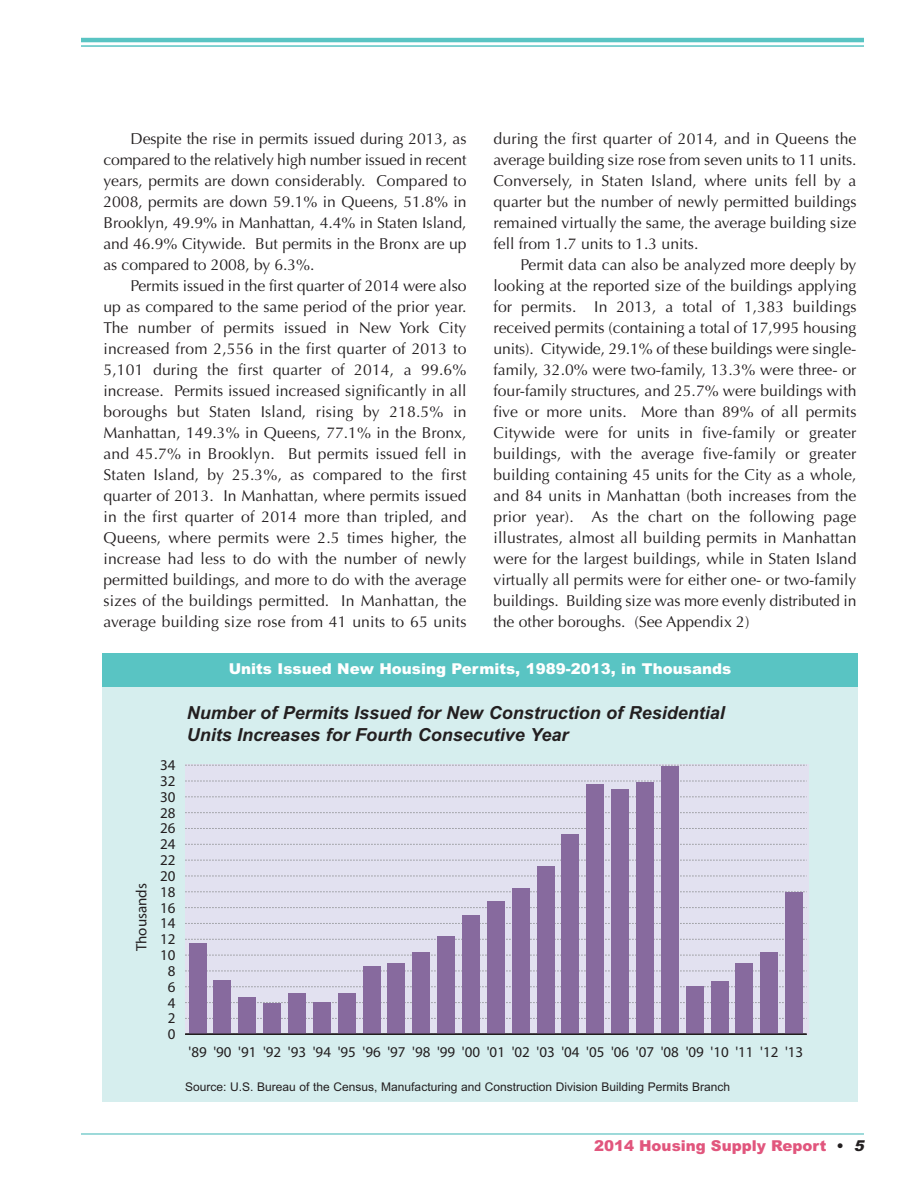
<style>
.page{position:relative;width:918px;height:1188px;background:#fff}
.page>*{position:absolute;margin:0;border:0;box-sizing:border-box;transform-origin:0 0}
.t1{font:italic 700 18px/21.6px "Arial";color:#231f20}
.t2{font:15.75px/21px "Optima";color:#231f20;text-align:justify}
.t3{font:15px "Myriad";color:#231f20}
.t4{font:900 15px "Arial";color:#fff}
.t5{font:900 15px "Arial";color:#e1567d}
.t6{font:12px "Arial";color:#231f20}
.s1{color:#231f20}
.s2{font-style:italic;color:#231f20}
</style>
<div class="page">
<div style="left:102px;top:668px;width:756px;height:434px;background:#d6eeee"></div>
<div style="left:102px;top:653px;width:756px;height:34px;background:#59c4c3"></div>
<div style="left:185px;top:764px;width:624px;height:271px;background:#e2e1f0"></div>
<svg style="left:185px;top:1018px;width:622px;height:1px"></svg>
<svg style="left:185px;top:1002px;width:622px;height:1px"></svg>
<svg style="left:185px;top:986px;width:622px;height:1px"></svg>
<svg style="left:185px;top:971px;width:622px;height:1px"></svg>
<svg style="left:185px;top:955px;width:622px;height:1px"></svg>
<svg style="left:185px;top:939px;width:622px;height:1px"></svg>
<svg style="left:185px;top:923px;width:622px;height:1px"></svg>
<svg style="left:185px;top:907px;width:622px;height:1px"></svg>
<svg style="left:185px;top:891px;width:622px;height:1px"></svg>
<svg style="left:185px;top:876px;width:622px;height:1px"></svg>
<svg style="left:185px;top:860px;width:622px;height:1px"></svg>
<svg style="left:185px;top:844px;width:622px;height:1px"></svg>
<svg style="left:185px;top:828px;width:622px;height:1px"></svg>
<svg style="left:185px;top:812px;width:622px;height:1px"></svg>
<svg style="left:185px;top:796px;width:622px;height:1px"></svg>
<svg style="left:185px;top:781px;width:622px;height:1px"></svg>
<svg style="left:185px;top:765px;width:622px;height:1px"></svg>
<div style="left:189px;top:943px;width:18px;height:91px;background:#876a9e"></div>
<div style="left:214px;top:980px;width:17px;height:54px;background:#876a9e"></div>
<div style="left:238px;top:997px;width:18px;height:37px;background:#876a9e"></div>
<div style="left:263px;top:1004px;width:18px;height:30px;background:#876a9e"></div>
<div style="left:288px;top:993px;width:18px;height:41px;background:#876a9e"></div>
<div style="left:313px;top:1003px;width:18px;height:31px;background:#876a9e"></div>
<div style="left:338px;top:994px;width:18px;height:40px;background:#876a9e"></div>
<div style="left:363px;top:966px;width:18px;height:68px;background:#876a9e"></div>
<div style="left:388px;top:963px;width:17px;height:71px;background:#876a9e"></div>
<div style="left:412px;top:952px;width:18px;height:82px;background:#876a9e"></div>
<div style="left:437px;top:936px;width:18px;height:98px;background:#876a9e"></div>
<div style="left:462px;top:915px;width:18px;height:119px;background:#876a9e"></div>
<div style="left:487px;top:901px;width:18px;height:133px;background:#876a9e"></div>
<div style="left:512px;top:888px;width:18px;height:146px;background:#876a9e"></div>
<div style="left:537px;top:866px;width:18px;height:168px;background:#876a9e"></div>
<div style="left:562px;top:835px;width:17px;height:199px;background:#876a9e"></div>
<div style="left:586px;top:784px;width:18px;height:250px;background:#876a9e"></div>
<div style="left:611px;top:789px;width:18px;height:245px;background:#876a9e"></div>
<div style="left:636px;top:782px;width:18px;height:252px;background:#876a9e"></div>
<div style="left:661px;top:766px;width:18px;height:268px;background:#876a9e"></div>
<div style="left:686px;top:986px;width:18px;height:48px;background:#876a9e"></div>
<div style="left:711px;top:981px;width:18px;height:53px;background:#876a9e"></div>
<div style="left:736px;top:964px;width:17px;height:70px;background:#876a9e"></div>
<div style="left:760px;top:952px;width:18px;height:82px;background:#876a9e"></div>
<div style="left:785px;top:892px;width:18px;height:142px;background:#876a9e"></div>
<hr style="left:185px;top:1033px;width:622px;height:2px;background:#231f20">
<hr style="left:81px;top:38px;width:783px;height:4px;background:#59c4c3">
<hr style="left:81px;top:45px;width:783px;height:2px;background:#59c4c3">
<hr style="left:81px;top:1133px;width:783px;height:2px;background:#7ecece">
<p class="t2" style="left:494px;top:129px;width:365px">during the first quarter of 2014, and in Queens the average building size rose from seven units to 11 units.<br>Conversely, in Staten Island, where units fell by a quarter but the number of newly permitted buildings remained virtually the same, the average building size fell from 1.7 units to 1.3 units.</p>
<p class="t2" style="left:493px;top:255px;width:365px;text-indent:27px">Permit data can also be analyzed more deeply by looking at the reported size of the buildings applying for permits. In 2013, a total of 1,383 buildings received permits (containing a total of 17,995 housing units). Citywide, 29.1% of these buildings were single&shy;family, 32.0% were two-family, 13.3% were three- or four-family structures, and 25.7% were buildings with five or more units. More than 89% of all permits Citywide were for units in five-family or greater buildings, with the average five-family or greater building containing 45 units for the City as a whole, and 84 units in Manhattan (both increases from the prior year). As the chart on the following page illustrates, almost all building permits in Manhattan were for the largest buildings, while in Staten Island virtually all permits were for either one- or two-family buildings. Building size was more evenly distributed in the other boroughs. (See Appendix 2)</p>
<p class="t4" style="left:229px;top:660px;width:504px">Units Issued New Housing Permits, 1989-2013, in Thousands</p>
<p class="t2" style="left:104px;top:129px;width:365px;text-indent:27px">Despite the rise in permits issued during 2013, as compared to the relatively high number issued in recent years, permits are down considerably. Compared to 2008, permits are down 59.1% in Queens, 51.8% in Brooklyn, 49.9% in Manhattan, 4.4% in Staten Island, and 46.9% Citywide. But permits in the Bronx are up as compared to 2008, by 6.3%.</p>
<p class="t2" style="left:104px;top:276px;width:365px;text-indent:27px">Permits issued in the first quarter of 2014 were also up as compared to the same period of the prior year.<br>The number of permits issued in New York City increased from 2,556 in the first quarter of 2013 to 5,101 during the first quarter of 2014, a 99.6% increase. Permits issued increased significantly in all boroughs but Staten Island, rising by 218.5% in Manhattan, 149.3% in Queens, 77.1% in the Bronx, and 45.7% in Brooklyn. But permits issued fell in Staten Island, by 25.3%, as compared to the first quarter of 2013. In Manhattan, where permits issued in the first quarter of 2014 more than tripled, and Queens, where permits were 2.5 times higher, the increase had less to do with the number of newly permitted buildings, and more to do with the average sizes of the buildings permitted. In Manhattan, the average building size rose from 41 units to 65 units</p>
<p class="t3" style="left:136px;top:951px;width:70px;rotate:-90deg">Thousands</p>
<p class="t3" style="left:160px;top:759px;width:17px">34</p>
<p class="t3" style="left:160px;top:775px;width:17px">32</p>
<p class="t3" style="left:160px;top:791px;width:17px">30</p>
<p class="t3" style="left:160px;top:807px;width:17px">28</p>
<p class="t3" style="left:160px;top:823px;width:17px">26</p>
<p class="t3" style="left:160px;top:839px;width:17px">24</p>
<p class="t3" style="left:160px;top:854px;width:17px">22</p>
<p class="t3" style="left:160px;top:870px;width:17px">20</p>
<p class="t3" style="left:160px;top:886px;width:17px">18</p>
<p class="t3" style="left:160px;top:902px;width:17px">16</p>
<p class="t3" style="left:160px;top:918px;width:17px">14</p>
<p class="t3" style="left:160px;top:934px;width:17px">12</p>
<p class="t3" style="left:160px;top:949px;width:17px">10</p>
<p class="t3" style="left:168px;top:965px;width:9px">8</p>
<p class="t3" style="left:168px;top:981px;width:9px">6</p>
<p class="t3" style="left:168px;top:997px;width:9px">4</p>
<p class="t3" style="left:168px;top:1013px;width:9px">2</p>
<p class="t3" style="left:168px;top:1029px;width:9px">0</p>
<p class="t1" style="left:187px;top:702px;width:540px">Number of Permits Issued for New Construction of Residential<br>Units Increases for Fourth Consecutive Year</p>
<p class="t3" style="left:189px;top:1047px;width:616px">'89 '90 '91 '92 '93 '94 '95 '96 '97 '98 '99 '00 '01 '02 '03 '04 '05 '06 '07 '08 '09 '10 '11 '12 '13</p>
<p class="t6" style="left:185px;top:1080px;width:546px">Source: U.S. Bureau of the Census, Manufacturing and Construction Division Building Permits Branch</p>
<p class="t5" style="left:594px;top:1137px;width:276px">2014 Housing Supply Report <span class="s1">•</span> <span class="s2">5</span></p>
</div>
